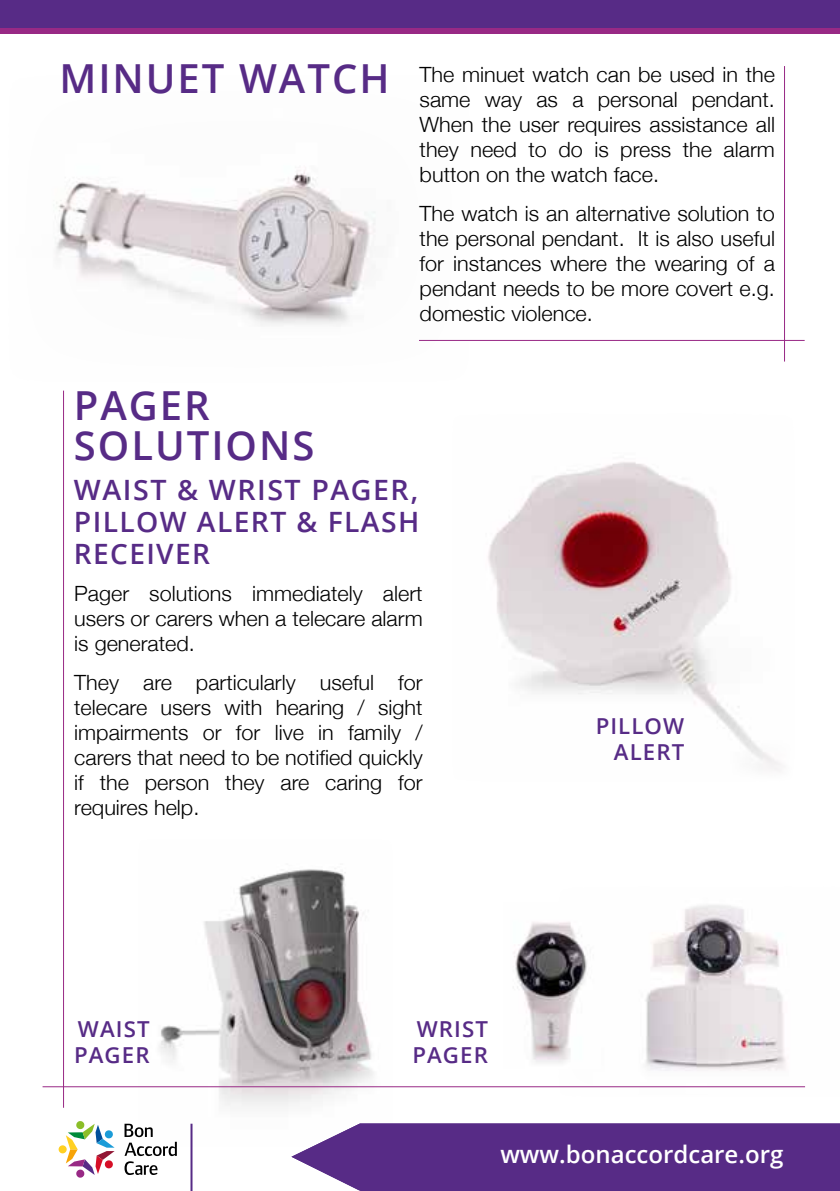
<style>
.page{position:relative;width:840px;height:1191px;background:#fff}
.page>*{position:absolute;margin:0;border:0;box-sizing:border-box;transform-origin:0 0}
.t1{font:600 40px/40px "Open Sans";letter-spacing:.05em;color:#572b86}
.t2{font:600 28px/32px "Open Sans";letter-spacing:.05em;color:#572b86;text-align:justify}
.t3{font:600 24px "Open Sans";color:#fff}
.t4{font:600 22px/26px "Open Sans";letter-spacing:.05em;color:#572b86}
.t5{font:300 21px/25px "Helvetica Neue";color:#000;text-align:justify}
</style>
<div class="page">
<img style="left:138px;top:868px;width:254px;height:278px">
<img style="left:488px;top:462px;width:293px;height:309px">
<img style="left:557px;top:905px;width:249px;height:183px">
<img style="left:56px;top:170px;width:415px;height:170px">
<hr style="left:419px;top:340px;width:385px;height:1px;background:#982985">
<hr style="left:783px;top:66px;width:1px;height:295px;background:#982985">
<hr style="left:63px;top:390px;width:1px;height:717px;background:#982985">
<hr style="left:43px;top:1086px;width:761px;height:1px;background:#982985">
<div style="left:0;top:0;width:839px;height:31px;background:#572b86"></div>
<div style="left:0;top:28px;width:839px;height:6px;background:#982985"></div>
<img style="left:514px;top:905px;width:86px;height:163px">
<hr style="left:190px;top:1123px;width:2px;height:68px;background:#572b86">
<svg style="left:124px;top:1123px;width:53px;height:52px"></svg>
<div style="left:59px;top:1145px;width:8px;height:8px;background:#ffd022;border-radius:50%"></div>
<svg style="left:66px;top:1121px;width:48px;height:57px"></svg>
<svg style="left:291px;top:1123px;width:549px;height:68px;background:#633a8e"></svg>
<h1 class="t1" style="left:59px;top:58px;width:331px">MINUET WATCH</h1>
<p class="t5" style="left:419px;top:61px;width:357px">The minuet watch can be used in the same way as a personal pendant.<br>When the user requires assistance all they need to do is press the alarm button on the watch face.</p>
<p class="t5" style="left:419px;top:200px;width:357px">The watch is an alternative solution to the personal pendant. It is also useful for instances where the wearing of a pendant needs to be more covert e.g. domestic violence.</p>
<h1 class="t1" style="left:74px;top:385px;width:242px">PAGER<br>SOLUTIONS</h1>
<h2 class="t2" style="left:74px;top:473px;width:347px">WAIST &amp; WRIST PAGER, PILLOW ALERT &amp; FLASH RECEIVER</h2>
<p class="t5" style="left:74px;top:579px;width:350px">Pager solutions immediately alert users or carers when a telecare alarm is generated.</p>
<p class="t5" style="left:74px;top:668px;width:350px">They are particularly useful for telecare users with hearing / sight impairments or for live in family / carers that need to be notified quickly if the person they are caring for requires help.</p>
<p class="t4" style="left:595px;top:713px;width:90px;text-align:right">PILLOW<br>ALERT</p>
<p class="t4" style="left:74px;top:1015px;width:77px">WAIST<br>PAGER</p>
<p class="t4" style="left:412px;top:1015px;width:77px">WRIST<br>PAGER</p>
<p class="t3" style="left:500px;top:1137px;width:284px">www.bonaccordcare.org</p>
</div>
